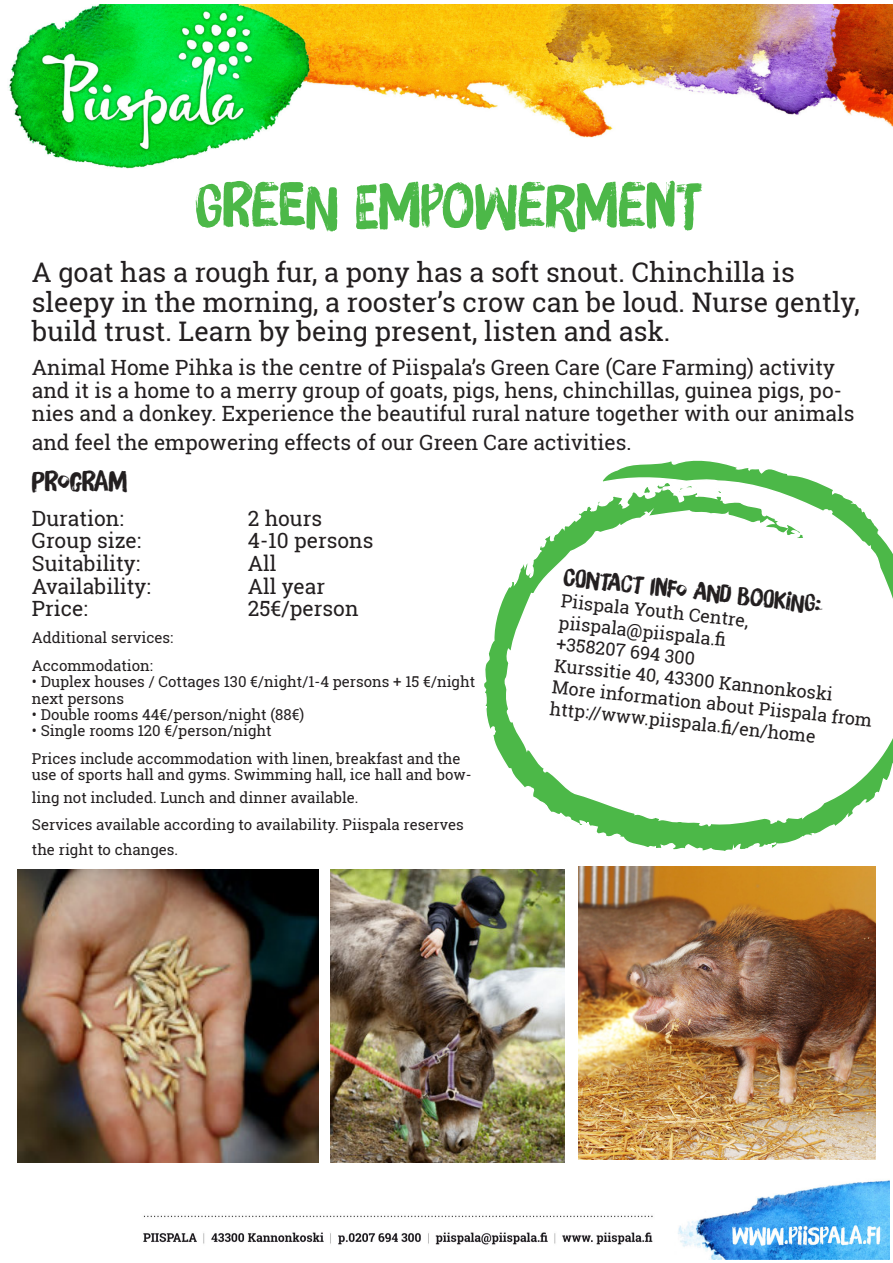
<style>
.page{position:relative;width:893px;height:1263px;background:#fff}
.page>*{position:absolute;margin:0;border:0;box-sizing:border-box;transform-origin:0 0}
.t1{font:60px "Brush Up";color:#4cb848}
.t2{font:27px/29.1px "Roboto Slab";color:#231f20}
.t3{font:27px "Brush Up";color:#231f20}
.t4{font:24px "Brush Up";color:#231f20}
.t5{font:21px/22.6px "Roboto Slab";color:#231f20}
.t6{font:18px "Roboto Slab";color:#231f20}
.t7{font:15px/16.2px "Roboto Slab";color:#231f20}
</style>
<div class="page">
<svg style="left:406px;top:460px;width:487px;height:435px"></svg>
<img style="left:8px;top:4px;width:885px;height:165px">
<img style="left:578px;top:866px;width:298px;height:294px">
<img style="left:331px;top:870px;width:233px;height:292px">
<img style="left:17px;top:870px;width:302px;height:292px">
<img style="left:143px;top:1180px;width:747px;height:80px">
<p class="t1" style="left:195px;top:169px;width:509px">GREEN EMPOWERMENT</p>
<p class="t2" style="left:32px;top:258px;width:829px">A goat has a rough fur, a pony has a soft snout. Chinchilla is sleepy in the morning, a rooster’s crow can be loud. Nurse gently, build trust. Learn by being present, listen and ask.</p>
<p class="t5" style="left:32px;top:356px;width:824px">Animal Home Pihka is the centre of Piispala’s Green Care (Care Farming) activity and it is a home to a merry group of goats, pigs, hens, chinchillas, guinea pigs, po&shy;nies and a donkey. Experience the beautiful rural nature together with our animals</p>
<p class="t5" style="left:32px;top:431px;width:601px">and feel the empowering effects of our Green Care activities.</p>
<p class="t3" style="left:32px;top:465px;width:97px">PROGRAM</p>
<p class="t5" style="left:32px;top:506px;width:93px">Duration:</p>
<p class="t5" style="left:248px;top:506px;width:76px">2 hours</p>
<p class="t5" style="left:32px;top:529px;width:111px">Group size:</p>
<p class="t5" style="left:248px;top:529px;width:127px">4-10 persons</p>
<p class="t5" style="left:32px;top:552px;width:110px">Suitability:</p>
<p class="t5" style="left:248px;top:552px;width:30px">All</p>
<p class="t5" style="left:32px;top:574px;width:120px">Availability:</p>
<p class="t5" style="left:248px;top:574px;width:79px">All year</p>
<p class="t5" style="left:32px;top:597px;width:57px">Price:</p>
<p class="t5" style="left:248px;top:597px;width:112px">25€/person</p>
<p class="t7" style="left:32px;top:629px;width:143px">Additional services:</p>
<p class="t7" style="left:32px;top:657px;width:123px">Accommodation:</p>
<p class="t7" style="left:32px;top:674px;width:445px">• Duplex houses / Cottages 130 €/night/1-4 persons + 15 €/night next persons</p>
<p class="t7" style="left:32px;top:706px;width:274px">• Double rooms 44€/person/night (88€)</p>
<p class="t7" style="left:32px;top:722px;width:241px">• Single rooms 120 €/person/night</p>
<p class="t7" style="left:32px;top:750px;width:441px">Prices include accommodation with linen, breakfast and the use of sports hall and gyms. Swimming hall, ice hall and bow-</p>
<p class="t7" style="left:32px;top:789px;width:328px">ling not included. Lunch and dinner available.</p>
<p class="t7" style="left:32px;top:812px;width:433px;line-height:25.2px">Services available according to availability. Piispala reserves the right to changes.</p>
<p class="t4" style="left:565px;top:563px;width:262px;rotate:6deg">CONTACT INFO AND BOOKING:</p>
<p class="t6" style="left:562px;top:588px;width:190px;rotate:6deg">Piispala Youth Centre,</p>
<p class="t6" style="left:560px;top:610px;width:176px;rotate:6deg">piispala@piispala.fi</p>
<p class="t6" style="left:558px;top:631px;width:141px;rotate:6deg">+358207 694 300</p>
<p class="t6" style="left:556px;top:653px;width:281px;rotate:6deg">Kurssitie 40, 43300 Kannonkoski</p>
<p class="t6" style="left:553px;top:674px;width:323px;rotate:6deg">More information about Piispala from</p>
<p class="t6" style="left:551px;top:696px;width:269px;rotate:6deg">http://www.piispala.fi /en/home</p>
</div>
